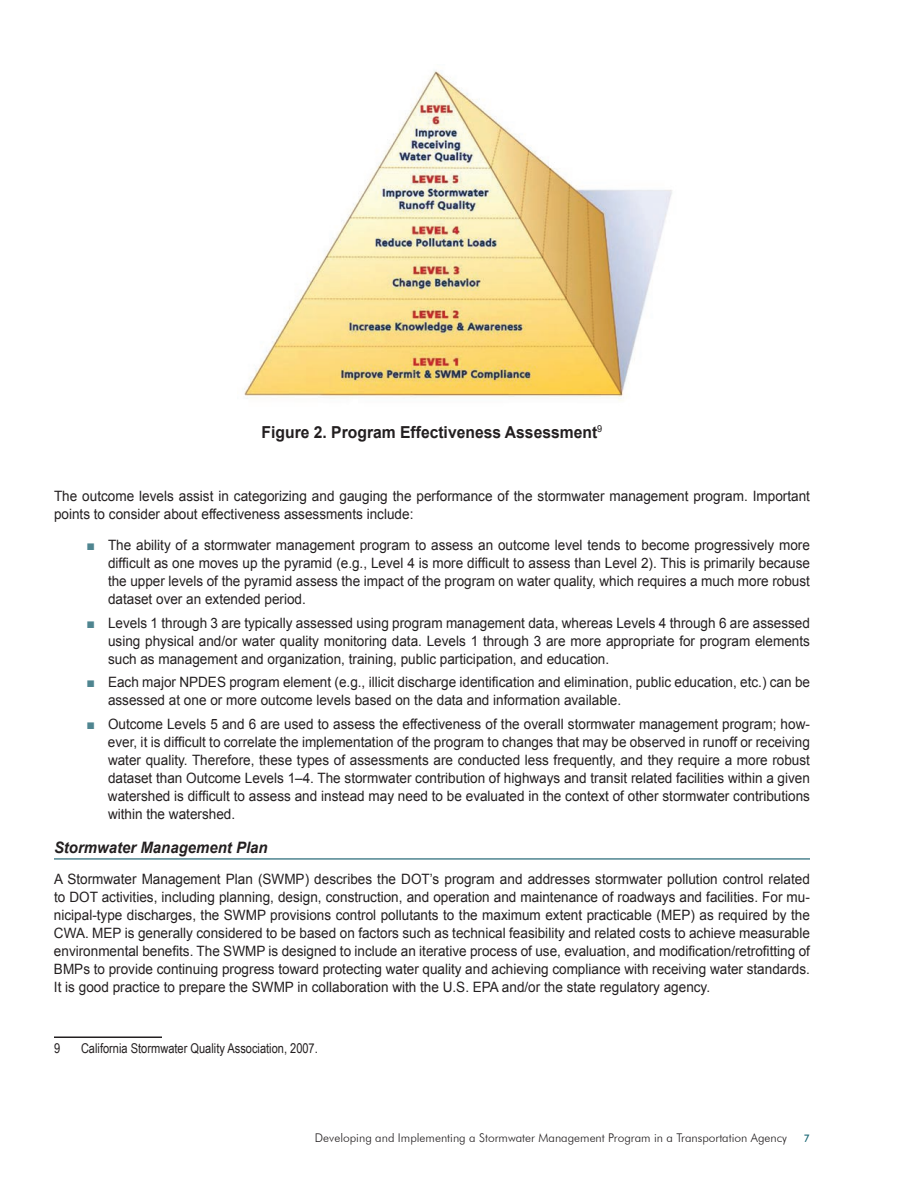
<style>
.page{position:relative;width:918px;height:1188px;background:#fff}
.page>*{position:absolute;margin:0;border:0;box-sizing:border-box;transform-origin:0 0}
.t1{font:700 16.5px "Arial";color:#231f20;scale:.95 1}
.t2{font:italic 700 15.75px "Arial";color:#231f20;scale:.95 1}
.t3{font:14.25px/18px "Arial";color:#231f20;text-align:justify;scale:.95 1}
.t4{font:14.25px "Arial";color:#4f8590}
.t5{font:13.5px "Arial Narrow";color:#231f20}
.t6{font:300 12px "Futura BT";color:#231f20}
</style>
<div class="page">
<hr style="left:54px;top:858px;width:756px;height:2px;background:#4f8590">
<img style="left:244px;top:70px;width:428px;height:331px">
<hr style="left:54px;top:1036px;width:108px;height:2px;background:#231f20">
<p class="t1" style="left:262px;top:421px;width:355px">Figure 2. Program Effectiveness Assessment</p>
<p class="t3" style="left:54px;top:487px;width:797px">The outcome levels assist in categorizing and gauging the performance of the stormwater management program. Important points to consider about effectiveness assessments include:</p>
<p class="t3" style="left:108px;top:537px;width:740px">The ability of a stormwater management program to assess an outcome level tends to become progressively more difficult as one moves up the pyramid (e.g., Level 4 is more difficult to assess than Level 2). This is primarily because the upper levels of the pyramid assess the impact of the program on water quality, which requires a much more robust dataset over an extended period.</p>
<p class="t3" style="left:108px;top:614px;width:741px">Levels 1 through 3 are typically assessed using program management data, whereas Levels 4 through 6 are assessed using physical and/or water quality monitoring data. Levels 1 through 3 are more appropriate for program elements such as management and organization, training, public participation, and education.</p>
<p class="t3" style="left:108px;top:673px;width:741px">Each major NPDES program element (e.g., illicit discharge identification and elimination, public education, etc.) can be assessed at one or more outcome levels based on the data and information available.</p>
<p class="t3" style="left:108px;top:715px;width:740px">Outcome Levels 5 and 6 are used to assess the effectiveness of the overall stormwater management program; how&shy;ever, it is difficult to correlate the implementation of the program to changes that may be observed in runoff or receiving water quality. Therefore, these types of assessments are conducted less frequently, and they require a more robust dataset than Outcome Levels 1–4. The stormwater contribution of highways and transit related facilities within a given watershed is difficult to assess and instead may need to be evaluated in the context of other stormwater contributions within the watershed.</p>
<p class="t2" style="left:54px;top:837px;width:226px">Stormwater Management Plan</p>
<p class="t3" style="left:54px;top:870px;width:797px">A Stormwater Management Plan (SWMP) describes the DOT’s program and addresses stormwater pollution control related to DOT activities, including planning, design, construction, and operation and maintenance of roadways and facilities. For mu&shy;nicipal-type discharges, the SWMP provisions control pollutants to the maximum extent practicable (MEP) as required by the CWA. MEP is generally considered to be based on factors such as technical feasibility and related costs to achieve measurable environmental benefits. The SWMP is designed to include an iterative process of use, evaluation, and modification/retrofitting of BMPs to provide continuing progress toward protecting water quality and achieving compliance with receiving water standards.<br>It is good practice to prepare the SWMP in collaboration with the U.S. EPA and/or the state regulatory agency.</p>
<p class="t4" style="left:86px;top:536px;width:10px">■</p>
<p class="t4" style="left:86px;top:613px;width:10px">■</p>
<p class="t4" style="left:86px;top:673px;width:10px">■</p>
<p class="t4" style="left:86px;top:714px;width:10px">■</p>
<p class="t5" style="left:81px;top:1038px;width:238px">California Stormwater Quality Association, 2007.</p>
<p class="t6" style="left:315px;top:1131px;width:474px">Developing and Implementing a Stormwater Management Program in a Transportation Agency</p>
</div>
